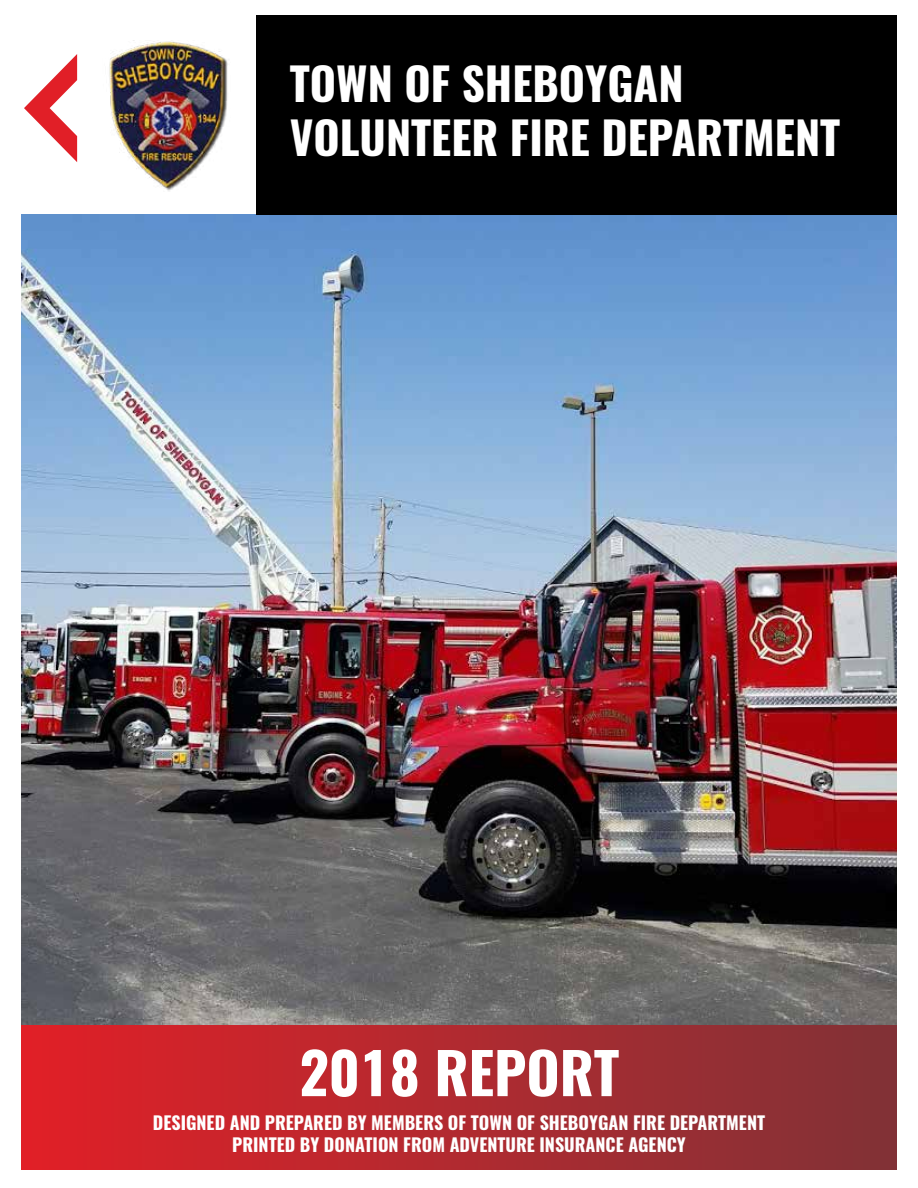
<style>
.page{position:relative;width:918px;height:1188px;background:#fff}
.page>*{position:absolute;margin:0;border:0;box-sizing:border-box;transform-origin:0 0}
.t1{font:700 57px "Oswald";color:#fff}
.t2{font:700 45px/54px "Oswald";color:#fff}
.t3{font:700 18px/21.6px "Oswald";color:#fff;text-align:center}
</style>
<div class="page">
<img style="left:21px;top:215px;width:876px;height:811px">
<div style="left:256px;top:15px;width:641px;height:200px;background:#000"></div>
<svg style="left:24px;top:54px;width:53px;height:108px"></svg>
<div style="left:21px;top:1026px;width:876px;height:143px;background:linear-gradient(to right,#e12028,#813237)"></div>
<img style="left:109px;top:40px;width:119px;height:151px">
<h2 class="t2" style="left:290px;top:59px;width:552px">TOWN OF SHEBOYGAN<br>VOLUNTEER FIRE DEPARTMENT</h2>
<h1 class="t1" style="left:299px;top:1033px;width:322px">2018 REPORT</h1>
<p class="t3" style="left:153px;top:1113px;width:614px">DESIGNED AND PREPARED BY MEMBERS OF TOWN OF SHEBOYGAN FIRE DEPARTMENT<br>PRINTED BY DONATION FROM ADVENTURE INSURANCE AGENCY</p>
</div>
